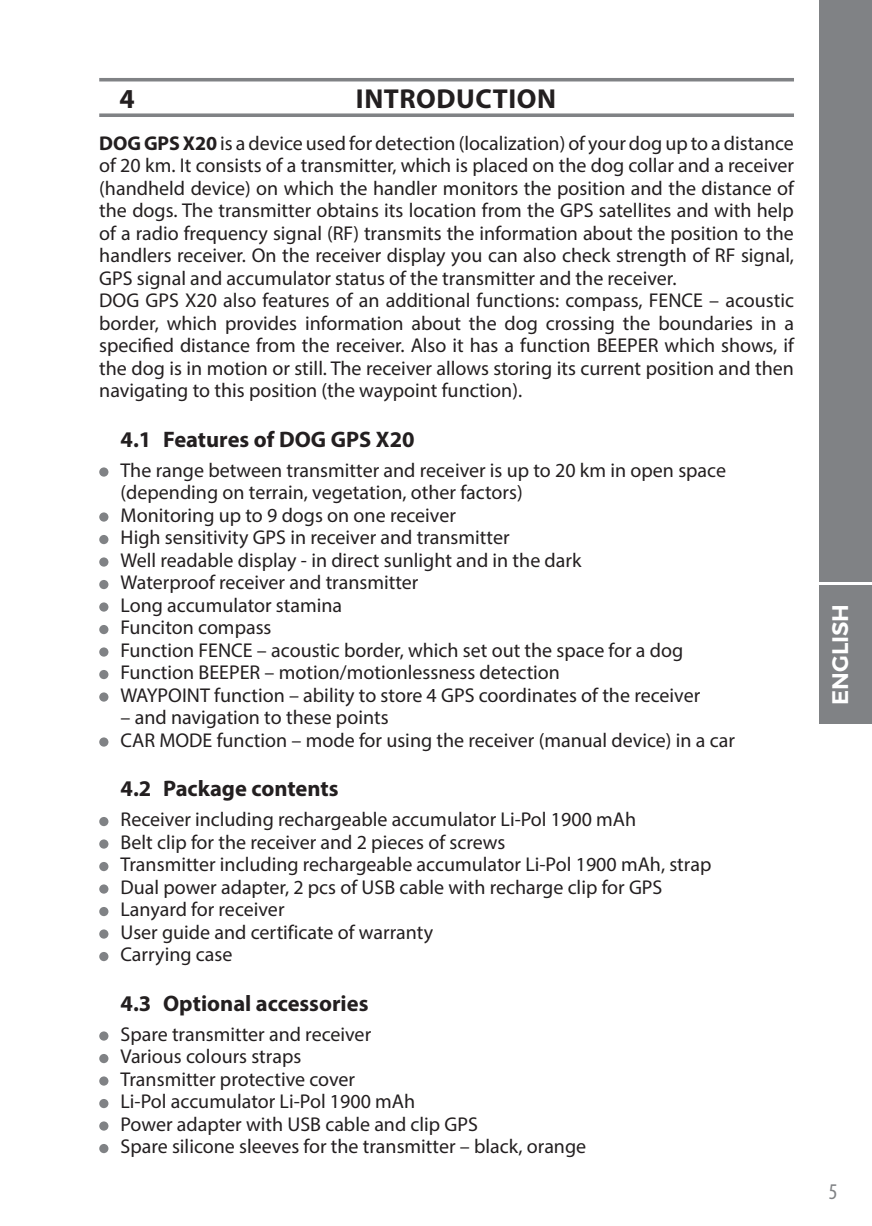
<style>
.page{position:relative;width:872px;height:1226px;background:#fff}
.page>*{position:absolute;margin:0;border:0;box-sizing:border-box;transform-origin:0 0}
.HL_NADPIS{font:700 27.5px "Myriad Pro";letter-spacing:.02em;color:#231f20}
.podnadpis{font:700 22.5px "Myriad Pro";color:#231f20}
.t1{font:22.5px "Trueno S Bd";color:#fff}
.t2{font:condensed 22.5px "Myriad Pro";color:#808285}
.body_-_text{font:20px "Myriad Pro";color:#231f20}
.text{font:20px/22.5px "Myriad Pro";color:#231f20;text-align:justify}
.s1{font-weight:700}
</style>
<div class="page">
<div style="left:819px;top:585px;width:53px;height:138px;background:#808285"></div>
<div style="left:819px;top:0;width:53px;height:582px;background:#808285"></div>
<div style="left:99px;top:467px;width:9px;height:10px;background:#808285;border-radius:50%"></div>
<div style="left:99px;top:512px;width:9px;height:10px;background:#808285;border-radius:50%"></div>
<div style="left:99px;top:535px;width:9px;height:9px;background:#808285;border-radius:50%"></div>
<div style="left:99px;top:557px;width:9px;height:10px;background:#808285;border-radius:50%"></div>
<div style="left:99px;top:580px;width:9px;height:9px;background:#808285;border-radius:50%"></div>
<div style="left:99px;top:602px;width:9px;height:10px;background:#808285;border-radius:50%"></div>
<div style="left:99px;top:625px;width:9px;height:9px;background:#808285;border-radius:50%"></div>
<div style="left:99px;top:647px;width:9px;height:10px;background:#808285;border-radius:50%"></div>
<div style="left:99px;top:670px;width:9px;height:9px;background:#808285;border-radius:50%"></div>
<div style="left:99px;top:692px;width:9px;height:10px;background:#808285;border-radius:50%"></div>
<div style="left:99px;top:737px;width:9px;height:10px;background:#808285;border-radius:50%"></div>
<div style="left:99px;top:817px;width:9px;height:9px;background:#808285;border-radius:50%"></div>
<div style="left:99px;top:839px;width:9px;height:10px;background:#808285;border-radius:50%"></div>
<div style="left:99px;top:862px;width:9px;height:9px;background:#808285;border-radius:50%"></div>
<div style="left:99px;top:884px;width:9px;height:10px;background:#808285;border-radius:50%"></div>
<div style="left:99px;top:907px;width:9px;height:9px;background:#808285;border-radius:50%"></div>
<div style="left:99px;top:929px;width:9px;height:10px;background:#808285;border-radius:50%"></div>
<div style="left:99px;top:952px;width:9px;height:9px;background:#808285;border-radius:50%"></div>
<div style="left:99px;top:1031px;width:9px;height:10px;background:#808285;border-radius:50%"></div>
<div style="left:99px;top:1054px;width:9px;height:9px;background:#808285;border-radius:50%"></div>
<div style="left:99px;top:1076px;width:9px;height:10px;background:#808285;border-radius:50%"></div>
<div style="left:99px;top:1099px;width:9px;height:9px;background:#808285;border-radius:50%"></div>
<div style="left:99px;top:1121px;width:9px;height:10px;background:#808285;border-radius:50%"></div>
<div style="left:99px;top:1144px;width:9px;height:9px;background:#808285;border-radius:50%"></div>
<svg style="left:99px;top:113px;width:695px;height:4px;background:#8e9092"></svg>
<hr style="left:99px;top:78px;width:695px;height:3px;background:#808285">
<p class="HL_NADPIS" style="left:119px;top:81px;width:17px">4</p>
<p class="HL_NADPIS" style="left:356px;top:81px;width:202px">INTRODUCTION</p>
<p class="text" style="left:99px;top:131px;width:696px"><span class="s1">DOG GPS X20</span> is a device used for detection (localization) of your dog up to a distance of 20 km. It consists of a transmitter, which is placed on the dog collar and a receiver (handheld device) on which the handler monitors the position and the distance of the dogs. The transmitter obtains its location from the GPS satellites and with help of a radio frequency signal (RF) transmits the information about the position to the handlers receiver. On the receiver display you can also check strength of RF signal, GPS signal and accumulator status of the transmitter and the receiver.</p>
<p class="text" style="left:99px;top:289px;width:696px">DOG GPS X20 also features of an additional functions: compass, FENCE – acoustic border, which provides information about the dog crossing the boundaries in a specified distance from the receiver. Also it has a function BEEPER which shows, if the dog is in motion or still. The receiver allows storing its current position and then navigating to this position (the waypoint function).</p>
<p class="podnadpis" style="left:120px;top:424px;width:296px">4.1 Features of DOG GPS X20</p>
<p class="body_-_text" style="left:120px;top:458px;width:607px">The range between transmitter and receiver is up to 20 km in open space</p>
<p class="body_-_text" style="left:120px;top:480px;width:404px">(depending on terrain, vegetation, other factors)</p>
<p class="body_-_text" style="left:120px;top:503px;width:337px">Monitoring up to 9 dogs on one receiver</p>
<p class="body_-_text" style="left:120px;top:525px;width:390px">High sensitivity GPS in receiver and transmitter</p>
<p class="body_-_text" style="left:120px;top:548px;width:462px">Well readable display - in direct sunlight and in the dark</p>
<p class="body_-_text" style="left:120px;top:570px;width:299px">Waterproof receiver and transmitter</p>
<p class="body_-_text" style="left:120px;top:593px;width:223px">Long accumulator stamina</p>
<p class="body_-_text" style="left:120px;top:615px;width:152px">Funciton compass</p>
<p class="body_-_text" style="left:120px;top:638px;width:564px">Function FENCE – acoustic border, which set out the space for a dog</p>
<p class="body_-_text" style="left:120px;top:660px;width:441px">Function BEEPER – motion/motionlessness detection</p>
<p class="body_-_text" style="left:120px;top:683px;width:581px">WAYPOINT function – ability to store 4 GPS coordinates of the receiver</p>
<p class="body_-_text" style="left:120px;top:705px;width:269px">– and navigation to these points</p>
<p class="body_-_text" style="left:120px;top:728px;width:616px">CAR MODE function – mode for using the receiver (manual device) in a car</p>
<p class="podnadpis" style="left:120px;top:774px;width:220px">4.2 Package contents</p>
<p class="body_-_text" style="left:120px;top:807px;width:517px">Receiver including rechargeable accumulator Li-Pol 1900 mAh</p>
<p class="body_-_text" style="left:120px;top:830px;width:386px">Belt clip for the receiver and 2 pieces of screws</p>
<p class="body_-_text" style="left:120px;top:852px;width:592px">Transmitter including rechargeable accumulator Li-Pol 1900 mAh, strap</p>
<p class="body_-_text" style="left:120px;top:875px;width:543px">Dual power adapter, 2 pcs of USB cable with recharge clip for GPS</p>
<p class="body_-_text" style="left:120px;top:897px;width:165px">Lanyard for receiver</p>
<p class="body_-_text" style="left:120px;top:920px;width:314px">User guide and certificate of warranty</p>
<p class="body_-_text" style="left:120px;top:942px;width:113px">Carrying case</p>
<p class="podnadpis" style="left:120px;top:988px;width:249px">4.3 Optional accessories</p>
<p class="body_-_text" style="left:120px;top:1022px;width:252px">Spare transmitter and receiver</p>
<p class="body_-_text" style="left:120px;top:1044px;width:182px">Various colours straps</p>
<p class="body_-_text" style="left:120px;top:1067px;width:236px">Transmitter protective cover</p>
<p class="body_-_text" style="left:120px;top:1089px;width:296px">Li-Pol accumulator Li-Pol 1900 mAh</p>
<p class="body_-_text" style="left:120px;top:1112px;width:359px">Power adapter with USB cable and clip GPS</p>
<p class="body_-_text" style="left:120px;top:1134px;width:467px">Spare silicone sleeves for the transmitter – black, orange</p>
<p class="t1" style="left:826px;top:705px;width:103px;rotate:-90deg">ENGLISH</p>
<p class="t2" style="left:828px;top:1178px;width:10px">5</p>
</div>
